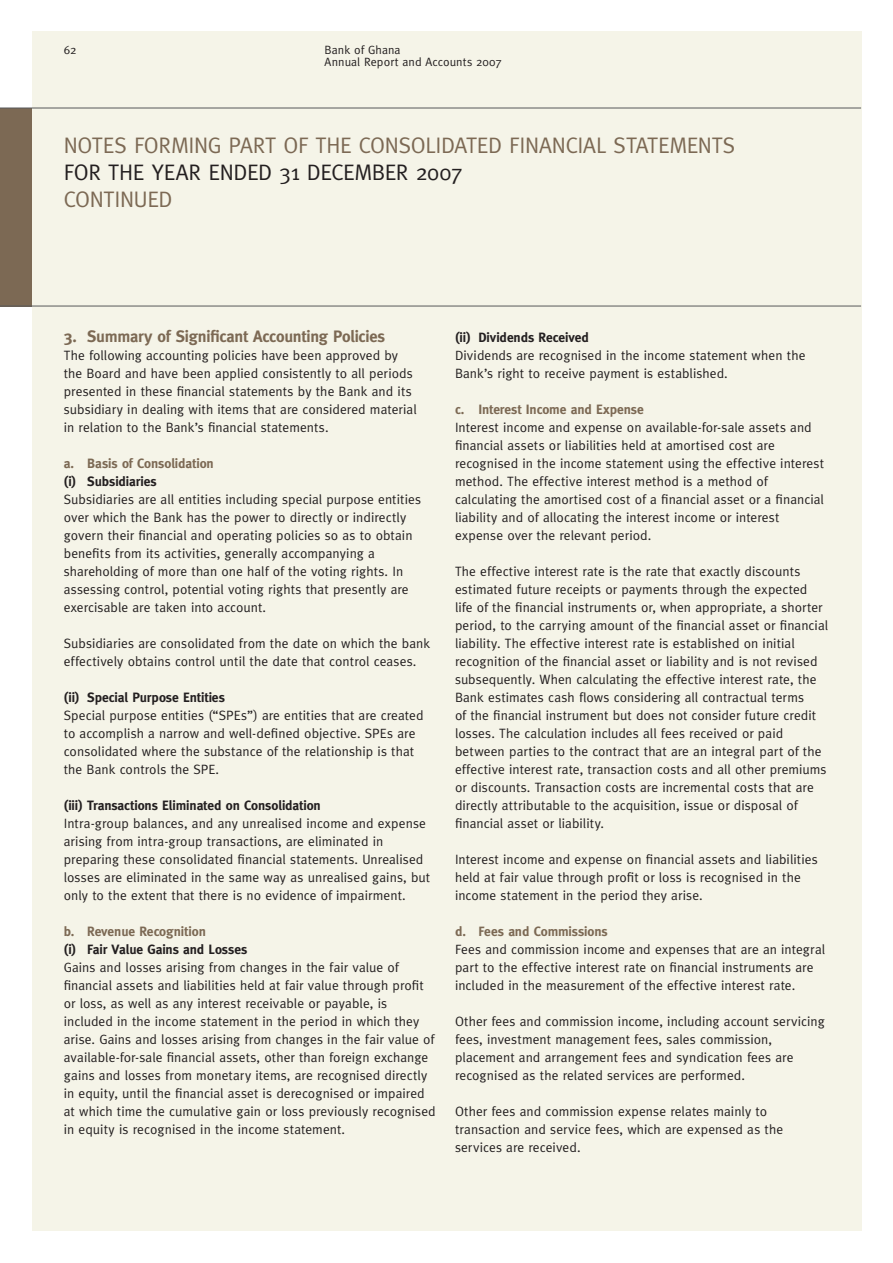
<style>
.page{position:relative;width:893px;height:1263px;background:#fff}
.page>*{position:absolute;margin:0;border:0;box-sizing:border-box;transform-origin:0 0}
.t1{font:22.5px/27px "Meta";letter-spacing:-.01em;color:#7c6954}
.t2{font:700 16.5px "Meta";letter-spacing:-.015em;color:#7c6954}
.t3{font:13.5px/18px "Meta";letter-spacing:.005em;color:#231f20}
.t4{font:12px/12px "Meta";letter-spacing:.01em;color:#231f20}
.s1{color:#231f20}
.s2{font-weight:700;color:#7c6954}
.s3{font-weight:700}
</style>
<div class="page">
<div style="left:32px;top:32px;width:829px;height:1199px;background:#f5f4e8"></div>
<div style="left:0;top:108px;width:32px;height:198px;background:#7c6954"></div>
<hr style="left:0;top:306px;width:861px;height:1px;background:#57585a">
<hr style="left:0;top:108px;width:861px;height:1px;background:#57585a">
<p class="t4" style="left:64px;top:45px;width:14px">62</p>
<p class="t4" style="left:325px;top:45px;width:179px">Bank of Ghana<br>Annual Report and Accounts 2007</p>
<p class="t1" style="left:64px;top:133px;width:673px">NOTES FORMING PART OF THE CONSOLIDATED FINANCIAL STATEMENTS<br><span class="s1">FOR THE YEAR ENDED 31 DECEMBER 2007<br></span>CONTINUED</p>
<p class="t2" style="left:64px;top:330px;width:323px">3. Summary of Significant Accounting Policies</p>
<p class="t3" style="left:64px;top:347px;width:354px">The following accounting policies have been approved by the Board and have been applied consistently to all periods presented in these financial statements by the Bank and its subsidiary in dealing with items that are considered material in relation to the Bank’s financial statements.</p>
<p class="t3" style="left:64px;top:455px;width:359px"><span class="s2">a. Basis of Consolidation<br></span><span class="s3">(i) Subsidiaries<br></span>Subsidiaries are all entities including special purpose entities over which the Bank has the power to directly or indirectly govern their financial and operating policies so as to obtain benefits from its activities, generally accompanying a shareholding of more than one half of the voting rights. In assessing control, potential voting rights that presently are exercisable are taken into account.</p>
<p class="t3" style="left:64px;top:635px;width:368px">Subsidiaries are consolidated from the date on which the bank effectively obtains control until the date that control ceases.</p>
<p class="t3" style="left:64px;top:689px;width:361px"><span class="s3">(ii) Special Purpose Entities<br></span>Special purpose entities (“SPEs”) are entities that are created to accomplish a narrow and well-defined objective. SPEs are consolidated where the substance of the relationship is that the Bank controls the SPE.</p>
<p class="t3" style="left:64px;top:797px;width:368px"><span class="s3">(iii) Transactions Eliminated on Consolidation<br></span>Intra-group balances, and any unrealised income and expense arising from intra-group transactions, are eliminated in preparing these consolidated financial statements. Unrealised losses are eliminated in the same way as unrealised gains, but only to the extent that there is no evidence of impairment.</p>
<p class="t3" style="left:64px;top:923px;width:373px"><span class="s2">b. Revenue Recognition<br></span><span class="s3">(i) Fair Value Gains and Losses<br></span>Gains and losses arising from changes in the fair value of financial assets and liabilities held at fair value through profit or loss, as well as any interest receivable or payable, is included in the income statement in the period in which they arise. Gains and losses arising from changes in the fair value of available-for-sale financial assets, other than foreign exchange gains and losses from monetary items, are recognised directly in equity, until the financial asset is derecognised or impaired at which time the cumulative gain or loss previously recognised in equity is recognised in the income statement.</p>
<p class="t3" style="left:455px;top:329px;width:352px"><span class="s3">(ii) Dividends Received<br></span>Dividends are recognised in the income statement when the<br>Bank’s right to receive payment is established.</p>
<p class="t3" style="left:455px;top:401px;width:371px"><span class="s2">c. Interest Income and Expense<br></span>Interest income and expense on available-for-sale assets and financial assets or liabilities held at amortised cost are recognised in the income statement using the effective interest method. The effective interest method is a method of calculating the amortised cost of a financial asset or a financial liability and of allocating the interest income or interest expense over the relevant period.</p>
<p class="t3" style="left:455px;top:563px;width:375px">The effective interest rate is the rate that exactly discounts estimated future receipts or payments through the expected life of the financial instruments or, when appropriate, a shorter period, to the carrying amount of the financial asset or financial liability. The effective interest rate is established on initial recognition of the financial asset or liability and is not revised subsequently. When calculating the effective interest rate, the Bank estimates cash flows considering all contractual terms<br>of the financial instrument but does not consider future credit losses. The calculation includes all fees received or paid between parties to the contract that are an integral part of the effective interest rate, transaction costs and all other premiums or discounts. Transaction costs are incremental costs that are directly attributable to the acquisition, issue or disposal of financial asset or liability.</p>
<p class="t3" style="left:455px;top:851px;width:364px">Interest income and expense on financial assets and liabilities held at fair value through profit or loss is recognised in the income statement in the period they arise.</p>
<p class="t3" style="left:455px;top:923px;width:372px"><span class="s2">d. Fees and Commissions<br></span>Fees and commission income and expenses that are an integral part to the effective interest rate on financial instruments are included in the measurement of the effective interest rate.</p>
<p class="t3" style="left:455px;top:1013px;width:371px">Other fees and commission income, including account servicing fees, investment management fees, sales commission, placement and arrangement fees and syndication fees are recognised as the related services are performed.</p>
<p class="t3" style="left:455px;top:1103px;width:330px">Other fees and commission expense relates mainly to transaction and service fees, which are expensed as the services are received.</p>
</div>
